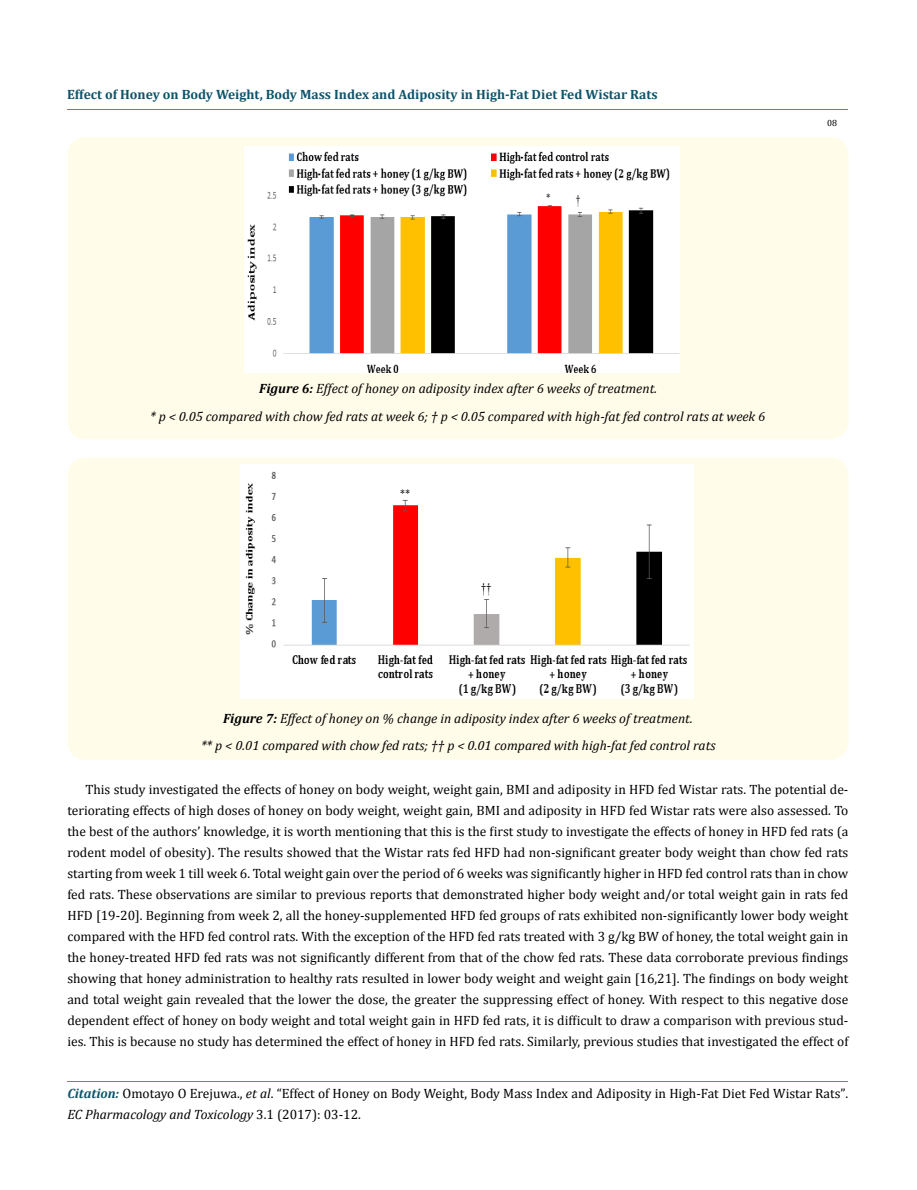
<style>
.page{position:relative;width:917px;height:1190px;background:#fff}
.page>*{position:absolute;margin:0;border:0;box-sizing:border-box;transform-origin:0 0}
.t1{font:13.5px/21px "Cambria";color:#000}
.t2{font:italic 13.5px/27.6px "Cambria";color:#000;text-align:center}
.t3{font:700 13.5px "Cambria";color:#0e546a}
.t4{font:9px "Cambria";color:#000}
.s1{font-weight:700}
.s2{font-weight:700;font-style:italic;color:#0e546a}
.s3{font-style:italic}
.s4{font-size:13.35px}
</style>
<div class="page">
<hr style="left:68px;top:1081px;width:780px;height:1px;background:#e05d1a">
<div style="left:68px;top:137px;width:780px;height:302px;background:#fffde9;border-radius:18px"></div>
<div style="left:68px;top:457px;width:780px;height:302px;background:#fffde9;border-radius:18px"></div>
<img style="left:241px;top:465px;width:452px;height:233px">
<img style="left:245px;top:146px;width:434px;height:226px">
<p class="t3" style="left:67px;top:85px;width:592px">Effect of Honey on Body Weight, Body Mass Index and Adiposity in High-Fat Diet Fed Wistar Rats</p>
<p class="t4" style="left:827px;top:117px;width:11px">08</p>
<p class="t2" style="left:150px;top:374px;width:616px"><span class="s1">Figure 6:</span> Effect of honey on adiposity index after 6 weeks of treatment.<br>* p &lt; 0.05 compared with chow fed rats at week 6; † p &lt; 0.05 compared with high-fat fed control rats at week 6</p>
<p class="t2" style="left:201px;top:703px;width:516px"><span class="s1">Figure 7:</span> Effect of honey on % change in adiposity index after 6 weeks of treatment.<br>** p &lt; 0.01 compared with chow fed rats; †† p &lt; 0.01 compared with high-fat fed control rats</p>
<p class="t1" style="left:67px;top:778px;width:782px;text-align:justify;text-indent:18px">This study investigated the effects of honey on body weight, weight gain, BMI and adiposity in HFD fed Wistar rats. The potential de&shy;teriorating effects of high doses of honey on body weight, weight gain, BMI and adiposity in HFD fed Wistar rats were also assessed. To the best of the authors’ knowledge, it is worth mentioning that this is the first study to investigate the effects of honey in HFD fed rats (a rodent model of obesity). The results showed that the Wistar rats fed HFD had non-significant greater body weight than chow fed rats starting from week 1 till week 6. Total weight gain over the period of 6 weeks was significantly higher in HFD fed control rats than in chow fed rats. These observations are similar to previous reports that demonstrated higher body weight and/or total weight gain in rats fed HFD [19-20]. Beginning from week 2, all the honey-supplemented HFD fed groups of rats exhibited non-significantly lower body weight compared with the HFD fed control rats. With the exception of the HFD fed rats treated with 3 g/kg BW of honey, the total weight gain in the honey-treated HFD fed rats was not significantly different from that of the chow fed rats. These data corroborate previous findings showing that honey administration to healthy rats resulted in lower body weight and weight gain [16,21]. The findings on body weight and total weight gain revealed that the lower the dose, the greater the suppressing effect of honey. With respect to this negative dose dependent effect of honey on body weight and total weight gain in HFD fed rats, it is difficult to draw a comparison with previous stud&shy;ies. This is because no study has determined the effect of honey in HFD fed rats. Similarly, previous studies that investigated the effect of</p>
<p class="t1" style="left:67px;top:1082px;width:782px"><span class="s2">Citation:</span> Omotayo O Erejuwa., <span class="s3">et al</span>. “Effect of Honey on Body Weight, Body Mass Index and Adiposity in High-Fat Diet Fed Wistar Rats”<span class="s4">.<br></span><span class="s3">EC Pharmacology and Toxicology</span> <span class="s4">3</span>.1 (2017): 03-12.</p>
</div>
